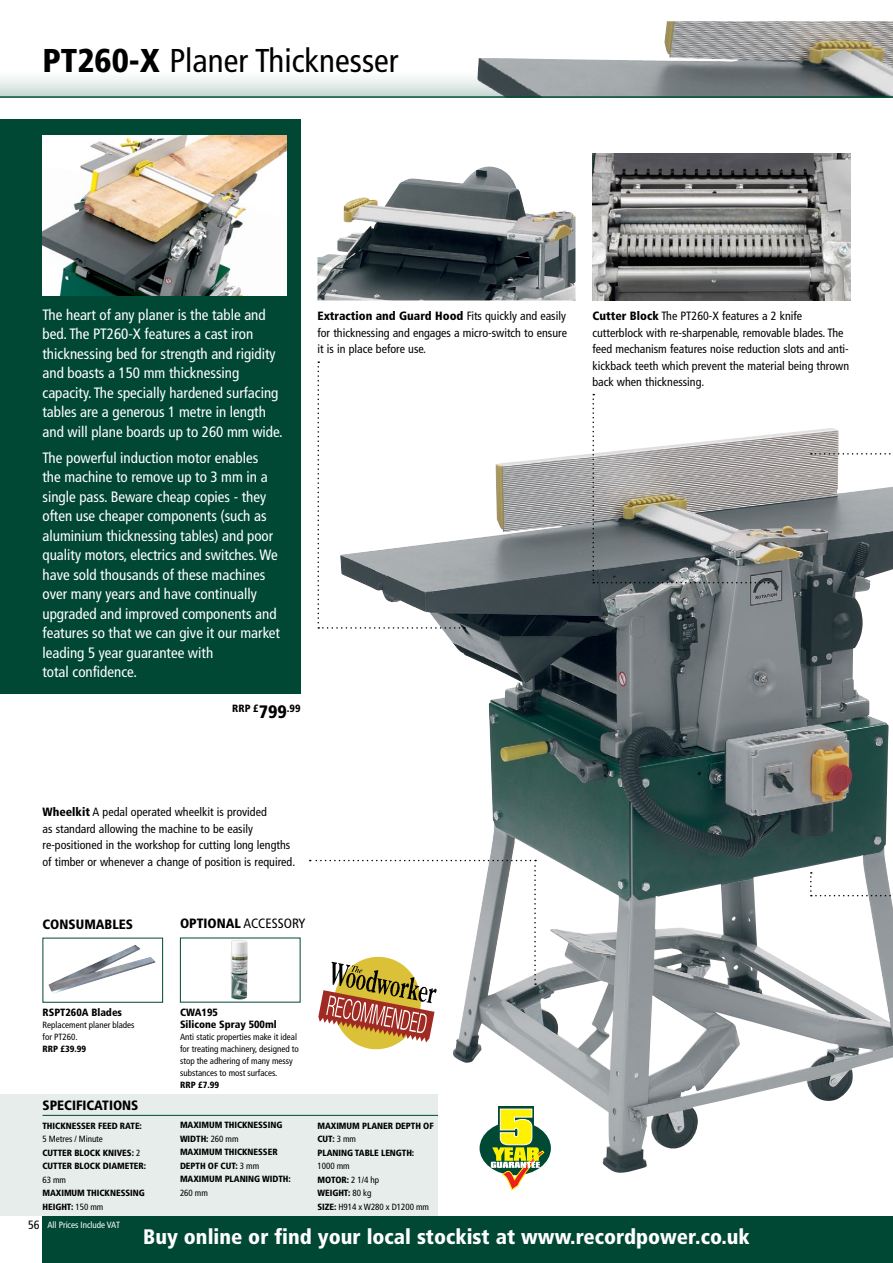
<style>
.page{position:relative;width:893px;height:1263px;background:#fff}
.page>*{position:absolute;margin:0;border:0;box-sizing:border-box;transform-origin:0 0}
.t1{font:condensed 33px "Frutiger";color:#000}
.t2{font:900 condensed 21px "Frutiger";color:#fff}
.WINTER_07_main{font:condensed 15px/19.5px "Frutiger";color:#fff}
.t3{font:900 condensed 13.5px "Frutiger";color:#000}
.t4{font:condensed 13.5px "Frutiger";color:#000}
.t5{font:condensed 12px/16.5px "Frutiger";color:#000}
.WINTER_07_main-2{font:900 condensed 10.5px/12px "Frutiger";color:#000}
.small_print{font:900 condensed 10.5px "Frutiger";color:#000}
.t6{font:900 condensed 9px/13.5px "Frutiger";letter-spacing:-.005em;color:#000}
.WINTER_07_main-3{font:condensed 9px/12px "Frutiger";color:#000}
.Main{font:condensed 9px "Frutiger";color:#fff}
.s1{font-weight:900}
.s2{font-size:18px}
.s3{font-weight:400}
</style>
<div class="page">
<div style="left:43px;top:1216px;width:850px;height:47px;background:#004833"></div>
<div style="left:0;top:71px;width:893px;height:26px;background:linear-gradient(to bottom,#fff,#c9dad5)"></div>
<img style="left:441px;top:21px;width:452px;height:75px">
<hr style="left:0;top:96px;width:893px;height:2px;background:#004833">
<div style="left:0;top:119px;width:300px;height:574px;background:#004833"></div>
<img style="left:43px;top:135px;width:244px;height:161px">
<div style="left:0;top:1095px;width:438px;height:121px;background:#e6edeb"></div>
<hr style="left:43px;top:1115px;width:395px;height:1px;background:#004833">
<img style="left:48px;top:945px;width:108px;height:49px">
<img style="left:340px;top:428px;width:553px;height:745px">
<svg style="left:479px;top:1120px;width:73px;height:56px"></svg>
<div style="left:478px;top:1119px;width:75px;height:58px;border:2px solid #fff;border-radius:50%"></div>
<div style="left:498px;top:1106px;width:36px;height:39px;background:#004934"></div>
<svg style="left:491px;top:1108px;width:54px;height:83px"></svg>
<svg style="left:310px;top:860px;width:226px;height:190px"></svg>
<img style="left:592px;top:153px;width:258px;height:147px">
<svg style="left:592px;top:394px;width:177px;height:189px"></svg>
<img style="left:317px;top:167px;width:258px;height:133px">
<svg style="left:317px;top:361px;width:148px;height:268px"></svg>
<svg style="left:811px;top:453px;width:82px;height:2px"></svg>
<svg style="left:810px;top:872px;width:83px;height:24px"></svg>
<img style="left:231px;top:940px;width:16px;height:60px">
<p class="t1" style="left:43px;top:41px;width:358px"><span class="s1">PT260-X</span> Planer Thicknesser</p>
<p class="WINTER_07_main" style="left:43px;top:305px;width:242px">The heart of any planer is the table and bed. The PT260-X features a cast iron thicknessing bed for strength and rigidity and boasts a 150 mm thicknessing capacity. The specially hardened surfacing tables are a generous 1 metre in length and will plane boards up to 260 mm wide.</p>
<p class="WINTER_07_main" style="left:43px;top:448px;width:239px">The powerful induction motor enables the machine to remove up to 3 mm in a single pass. Beware cheap copies - they often use cheaper components (such as aluminium thicknessing tables) and poor quality motors, electrics and switches. We have sold thousands of these machines over many years and have continually upgraded and improved components and features so that we can give it our market leading 5 year guarantee with<br>total confidence.</p>
<p class="small_print" style="left:232px;top:702px;width:70px">RRP £<span class="s2">799</span>.99</p>
<p class="t5" style="left:317px;top:308px;width:251px;text-align:justify"><span class="s1">Extraction and Guard Hood</span> Fits quickly and easily for thicknessing and engages a micro-switch to ensure it is in place before use.</p>
<p class="t5" style="left:592px;top:308px;width:258px"><span class="s1">Cutter Block</span> The PT260-X features a 2 knife cutterblock with re-sharpenable, removable blades. The feed mechanism features noise reduction slots and anti&shy;kickback teeth which prevent the material being thrown back when thicknessing.</p>
<p class="t5" style="left:43px;top:804px;width:254px"><span class="s1">Wheelkit</span> A pedal operated wheelkit is provided<br>as standard allowing the machine to be easily re-positioned in the workshop for cutting long lengths of timber or whenever a change of position is required.</p>
<p class="t3" style="left:43px;top:916px;width:92px">CONSUMABLES</p>
<p class="t4" style="left:180px;top:915px;width:127px"><span class="s1">OPTIONAL</span> ACCESSORY</p>
<p class="WINTER_07_main-2" style="left:43px;top:1007px;width:81px">RSPT260A Blades</p>
<p class="WINTER_07_main-3" style="left:43px;top:1019px;width:94px">Replacement planer blades for PT260.<br><span class="s1">RRP £39.99</span></p>
<p class="t3" style="left:43px;top:1097px;width:97px">SPECIFICATIONS</p>
<p class="t6" style="left:43px;top:1119px;width:101px">THICKNESSER FEED RATE:<br><span class="s3">5 Metres / Minute</span></p>
<p class="t6" style="left:43px;top:1146px;width:99px">CUTTER BLOCK KNIVES: <span class="s3">2</span></p>
<p class="t6" style="left:43px;top:1159px;width:105px">CUTTER BLOCK DIAMETER:<br><span class="s3">63 mm</span></p>
<p class="t6" style="left:43px;top:1186px;width:104px">MAXIMUM THICKNESSING<br>HEIGHT: <span class="s3">150 mm</span></p>
<p class="WINTER_07_main-2" style="left:180px;top:1007px;width:98px">CWA195<br>Silicone Spray 500ml</p>
<p class="WINTER_07_main-3" style="left:180px;top:1031px;width:120px">Anti static properties make it ideal for treating machinery, designed to stop the adhering of many messy substances to most surfaces.<br><span class="s1">RRP £7.99</span></p>
<p class="t6" style="left:180px;top:1118px;width:104px">MAXIMUM THICKNESSING<br>WIDTH: <span class="s3">260 mm</span></p>
<p class="t6" style="left:180px;top:1145px;width:99px">MAXIMUM THICKNESSER<br>DEPTH OF CUT: <span class="s3">3 mm</span></p>
<p class="t6" style="left:180px;top:1172px;width:112px">MAXIMUM PLANING WIDTH:<br><span class="s3">260 mm</span></p>
<p class="t6" style="left:317px;top:1119px;width:118px">MAXIMUM PLANER DEPTH OF<br>CUT: <span class="s3">3 mm</span></p>
<p class="t6" style="left:317px;top:1146px;width:98px">PLANING TABLE LENGTH:<br><span class="s3">1000 mm</span></p>
<p class="t6" style="left:317px;top:1173px;width:63px">MOTOR: <span class="s3">2 1/4 hp</span></p>
<p class="t6" style="left:317px;top:1186px;width:55px">WEIGHT: <span class="s3">80 kg</span></p>
<p class="WINTER_07_main-3" style="left:317px;top:1200px;width:113px"><span class="s1">SIZE:</span> H914 x W280 x D1200 mm</p>
<p class="t5" style="left:28px;top:1217px;width:13px">56</p>
<p class="Main" style="left:47px;top:1219px;width:74px">All Prices Include VAT</p>
<p class="t2" style="left:143px;top:1224px;width:608px">Buy online or find your local stockist at www.recordpower.co.uk</p>
</div>
